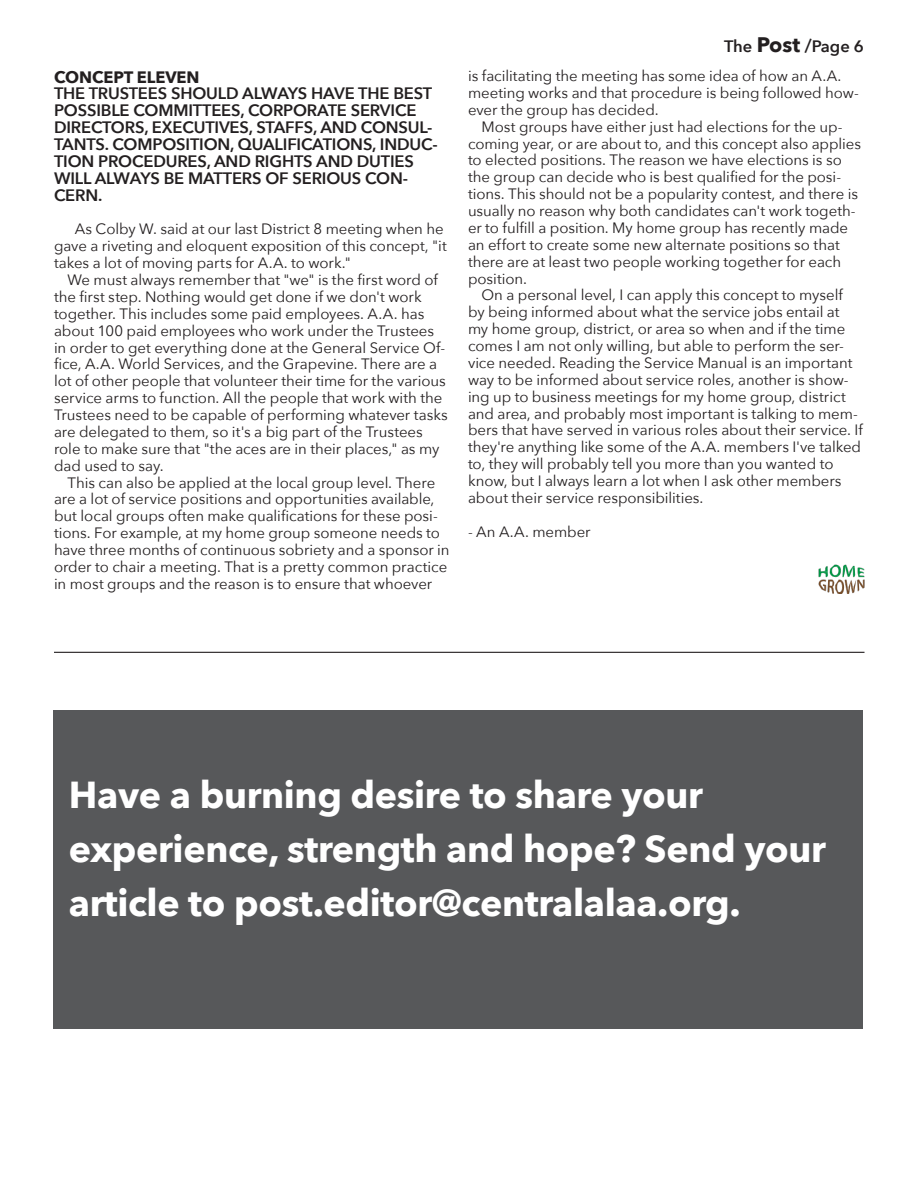
<style>
.page{position:relative;width:918px;height:1188px;background:#fff}
.page>*{position:absolute;margin:0;border:0;box-sizing:border-box;transform-origin:0 0}
.t1{font:700 37.5px/54px "Avenir Next";letter-spacing:-.01em;color:#fff}
.t2{font:600 16.5px/16.8px "Avenir Next";letter-spacing:-.01em;color:#231f20}
.t3{font:15px/16.8px "Avenir Next";letter-spacing:-.005em;color:#231f20}
.s1{font-weight:700}
.s2{font-weight:700;font-size:21px}
.s3{font-size:18px}
</style>
<div class="page">
<img style="left:818px;top:565px;width:47px;height:29px">
<hr style="left:54px;top:652px;width:811px;height:1px;background:#231f20">
<div style="left:53px;top:711px;width:810px;height:318px;background:#57585a"></div>
<p class="t2" style="left:54px;top:68px;width:385px"><span class="s1">CONCEPT ELEVEN<br></span>THE TRUSTEES SHOULD ALWAYS HAVE THE BEST POSSIBLE COMMITTEES, CORPORATE SERVICE DIRECTORS, EXECUTIVES, STAFFS, AND CONSUL-TANTS. COMPOSITION, QUALIFICATIONS, INDUC-TION PROCEDURES, AND RIGHTS AND DUTIES WILL ALWAYS BE MATTERS OF SERIOUS CON-CERN.</p>
<p class="t3" style="left:54px;top:220px;width:394px;text-indent:21px">As Colby W. said at our last District 8 meeting when he gave a riveting and eloquent exposition of this concept, "it takes a lot of moving parts for A.A. to work."</p>
<p class="t3" style="left:54px;top:271px;width:395px;text-indent:14px">We must always remember that "we" is the first word of the first step. Nothing would get done if we don't work together. This includes some paid employees. A.A. has about 100 paid employees who work under the Trustees in order to get everything done at the General Service Of&shy;fice, A.A. World Services, and the Grapevine. There are a lot of other people that volunteer their time for the various service arms to function. All the people that work with the Trustees need to be capable of performing whatever tasks are delegated to them, so it's a big part of the Trustees role to make sure that "the aces are in their places," as my dad used to say.</p>
<p class="t3" style="left:54px;top:473px;width:397px;text-indent:14px">This can also be applied at the local group level. There are a lot of service positions and opportunities available, but local groups often make qualifications for these posi&shy;tions. For example, at my home group someone needs to have three months of continuous sobriety and a sponsor in order to chair a meeting. That is a pretty common practice in most groups and the reason is to ensure that whoever</p>
<p class="t2" style="left:724px;top:38px;width:141px">The <span class="s2">Post</span> <span class="s3">/</span>Page 6</p>
<p class="t3" style="left:468px;top:67px;width:392px">is facilitating the meeting has some idea of how an A.A. meeting works and that procedure is being followed how&shy;ever the group has decided.</p>
<p class="t3" style="left:468px;top:117px;width:394px;text-indent:14px">Most groups have either just had elections for the up&shy;coming year, or are about to, and this concept also applies to elected positions. The reason we have elections is so the group can decide who is best qualified for the posi&shy;tions. This should not be a popularity contest, and there is usually no reason why both candidates can't work togeth&shy;er to fulfill a position. My home group has recently made an effort to create some new alternate positions so that there are at least two people working together for each position.</p>
<p class="t3" style="left:468px;top:286px;width:396px;text-indent:14px">On a personal level, I can apply this concept to myself by being informed about what the service jobs entail at my home group, district, or area so when and if the time comes I am not only willing, but able to perform the ser&shy;vice needed. Reading the Service Manual is an important way to be informed about service roles, another is show&shy;ing up to business meetings for my home group, district and area, and probably most important is talking to mem&shy;bers that have served in various roles about their service. If they're anything like some of the A.A. members I've talked to, they will probably tell you more than you wanted to know, but I always learn a lot when I ask other members about their service responsibilities.</p>
<p class="t3" style="left:468px;top:522px;width:124px">- An A.A. member</p>
<p class="t1" style="left:69px;top:767px;width:759px">Have a burning desire to share your experience, strength and hope? Send your article to post.editor@centralalaa.org.</p>
</div>
